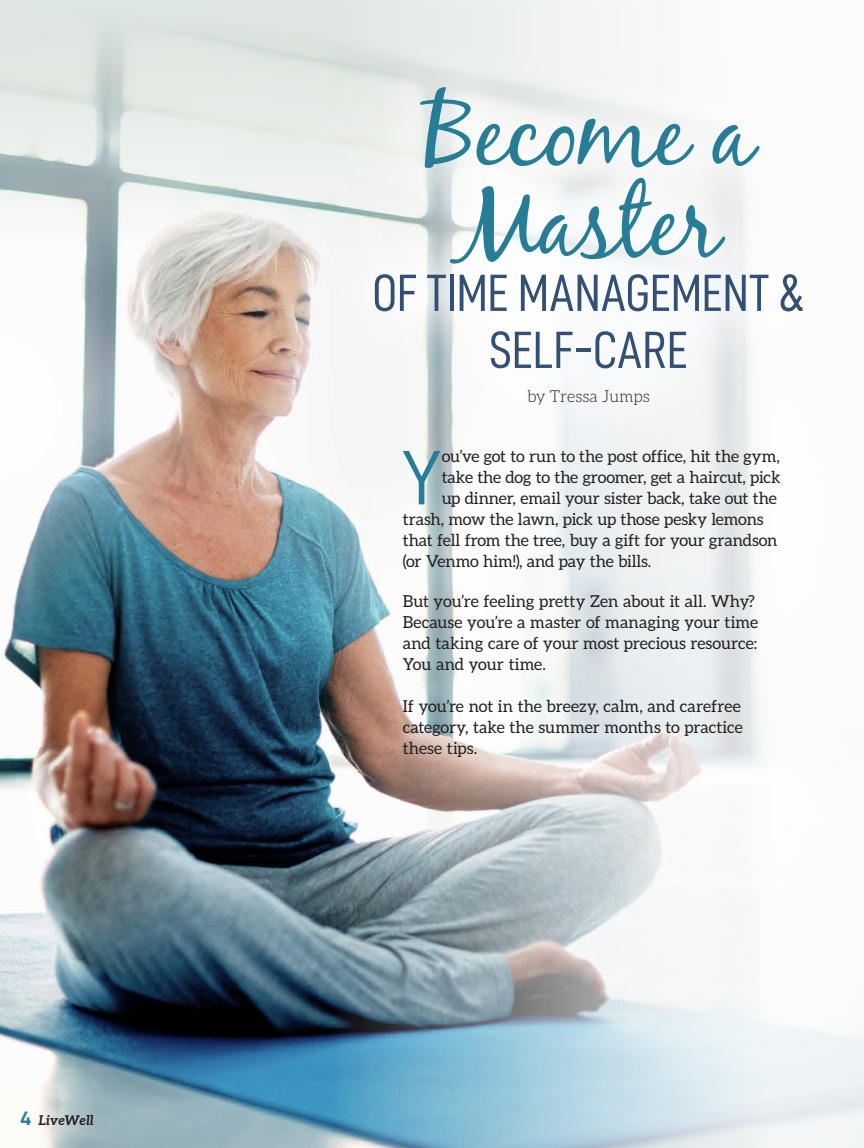
<style>
.page{position:relative;width:864px;height:1148px;background:#fff}
.page>*{position:absolute;margin:0;border:0;box-sizing:border-box;transform-origin:0 0}
.t1{font:99px/90px "Black Jack";color:#277d96;text-align:center}
.Body_Copy{font:77.4px "D DIN";color:#277d96}
.t2{font:52.5px/57px "D DIN Condensed";letter-spacing:-.005em;color:#334f74;text-align:center}
.Body_Copy-2{font:16.5px/21px "Aleo";letter-spacing:-.005em;color:#231f20}
.t3{font:300 16.5px "Aleo";color:#231f20}
.t4{font:italic 700 13.5px "Aleo";letter-spacing:.01em;color:#231f20}
.s1{font-family:"D DIN Exp Bold";font-weight:400;font-style:normal;font-size:19.5px;color:#277d96}
</style>
<div class="page">
<img style="left:0;top:0;width:864px;height:1148px">
<div style="left:312px;top:26px;width:552px;height:440px;background:#fff;opacity:.75"></div>
<p class="t4" style="left:20px;top:1112px;width:75px"><span class="s1">4</span> LiveWell</p>
<p class="t1" style="left:423px;top:85px;width:332px">Become a<br>Master</p>
<p class="t2" style="left:372px;top:263px;width:435px">OF TIME MANAGEMENT &amp;<br>SELF-CARE</p>
<p class="t3" style="left:527px;top:388px;width:124px">by Tressa Jumps</p>
<p class="Body_Copy" style="left:402px;top:435px;width:40px">Y</p>
<p class="Body_Copy-2" style="left:442px;top:446px;width:340px">ou’ve got to run to the post office, hit the gym,</p>
<p class="Body_Copy-2" style="left:442px;top:467px;width:340px">take the dog to the groomer, get a haircut, pick</p>
<p class="Body_Copy-2" style="left:442px;top:488px;width:337px">up dinner, email your sister back, take out the</p>
<p class="Body_Copy-2" style="left:403px;top:509px;width:362px">trash, mow the lawn, pick up those pesky lemons</p>
<p class="Body_Copy-2" style="left:403px;top:530px;width:376px">that fell from the tree, buy a gift for your grandson</p>
<p class="Body_Copy-2" style="left:403px;top:551px;width:250px">(or Venmo him!), and pay the bills.</p>
<p class="Body_Copy-2" style="left:403px;top:590px;width:357px">But you’re feeling pretty Zen about it all. Why?<br>Because you’re a master of managing your time and taking care of your most precious resource:<br>You and your time.</p>
<p class="Body_Copy-2" style="left:403px;top:695px;width:342px;text-align:justify">If you’re not in the breezy, calm, and carefree category, take the summer months to practice these tips.</p>
</div>
